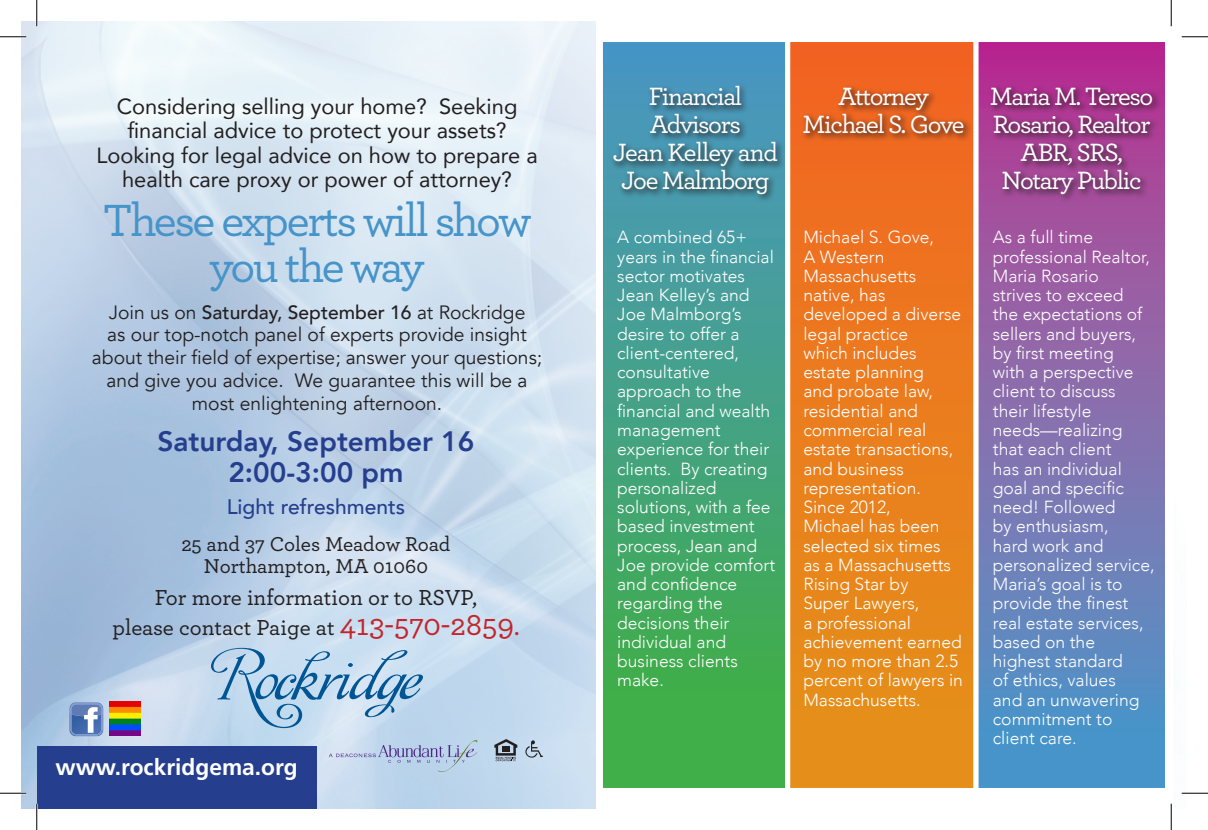
<style>
.page{position:relative;width:1208px;height:830px;background:#fff}
.page>*{position:absolute;margin:0;border:0;box-sizing:border-box;transform-origin:0 0}
.t1{font:500 47.25px/45.5px "Archer";letter-spacing:-.05em;color:#4694c9;text-align:center}
.t2{font:800 28px "Avenir";color:#253f8e}
.t3{font:500 26.25px/28px "Archer";letter-spacing:-.05em;color:#fff}
.t4{font:500 22.75px "Archer";color:#231f20}
.t5{font:700 22.75px "Frutiger";color:#fff}
.t6{font:21.88px/24.5px "Avenir";color:#231f20;text-align:center}
.t7{font:500 21px "Archer";color:#231f20}
.t8{font:500 21px "Avenir";color:#253f8e}
.t9{font:19.25px/22.8px "Avenir";color:#231f20;text-align:center}
.t10{font:300 17.5px/19.2px "Avenir";color:#fff}
.s1{font-weight:500}
.s2{font-size:31.5px;color:#c3262c}
.s3{font-size:26.25px;color:#c3262c}
</style>
<div class="page">
<img style="left:21px;top:21px;width:575px;height:787px">
<svg style="left:600px;top:39px;width:192px;height:751px;background:#48a67c"></svg>
<div style="left:610px;top:82px;width:176px;height:121px;background:#231f20;opacity:.6"></div>
<div style="left:787px;top:39px;width:192px;height:751px;background:linear-gradient(to bottom,#f26322,#e49319)"></div>
<div style="left:785px;top:37px;width:197px;height:756px;border:5px solid #fff"></div>
<svg style="left:70px;top:702px;width:33px;height:34px"></svg>
<svg style="left:494px;top:739px;width:23px;height:22px"></svg>
<svg style="left:525px;top:740px;width:18px;height:17px"></svg>
<svg style="left:329px;top:740px;width:148px;height:32px;background:#b8cae3"></svg>
<svg style="left:211px;top:647px;width:212px;height:81px;background:#a8c7e1"></svg>
<div style="left:37px;top:746px;width:279px;height:62px;background:#253f8e"></div>
<img style="left:109px;top:701px;width:32px;height:34px">
<div style="left:800px;top:85px;width:172px;height:58px;background:#231f20;opacity:.6"></div>
<svg style="left:979px;top:43px;width:185px;height:744px;background:#7c71b1"></svg>
<div style="left:973px;top:37px;width:197px;height:756px;border:5px solid #fff"></div>
<div style="left:987px;top:85px;width:174px;height:118px;background:#231f20;opacity:.6"></div>
<hr style="left:0;top:36px;width:26px;height:2px;background:#fff">
<hr style="left:0;top:792px;width:26px;height:2px;background:#fff">
<hr style="left:36px;top:0;width:2px;height:26px;background:#fff">
<hr style="left:36px;top:803px;width:2px;height:27px;background:#fff">
<svg style="left:0;top:36px;width:26px;height:1px"></svg>
<svg style="left:1181px;top:36px;width:27px;height:1px"></svg>
<svg style="left:0;top:792px;width:26px;height:1px"></svg>
<svg style="left:1181px;top:792px;width:27px;height:1px"></svg>
<svg style="left:36px;top:0;width:1px;height:26px"></svg>
<svg style="left:36px;top:803px;width:1px;height:27px"></svg>
<svg style="left:1170px;top:0;width:1px;height:26px"></svg>
<svg style="left:1170px;top:803px;width:1px;height:27px"></svg>
<p class="t6" style="left:96px;top:93px;width:443px">Considering selling your home? Seeking financial advice to protect your assets?<br>Looking for legal advice on how to prepare a health care proxy or power of attorney?</p>
<p class="t1" style="left:103px;top:195px;width:430px">These experts will show you the way</p>
<p class="t9" style="left:92px;top:301px;width:452px">Join us on <span class="s1">Saturday, September 16</span> at Rockridge<br>as our top-notch panel of experts provide insight about their field of expertise; answer your questions; and give you advice. We guarantee this will be a most enlightening afternoon.</p>
<p class="t2" style="left:157px;top:419px;width:318px">Saturday, September 16</p>
<p class="t2" style="left:228px;top:451px;width:177px">2:00-3:00 pm</p>
<p class="t8" style="left:227px;top:488px;width:180px">Light refreshments</p>
<p class="t7" style="left:181px;top:528px;width:271px">25 and 37 Coles Meadow Road</p>
<p class="t7" style="left:204px;top:551px;width:225px">Northampton, MA 01060</p>
<p class="t4" style="left:155px;top:581px;width:324px">For more information or to RSVP,</p>
<p class="t4" style="left:112px;top:610px;width:408px">please contact Paige at <span class="s2">413-570-2859</span><span class="s3">.</span></p>
<p class="t5" style="left:55px;top:753px;width:244px">www.rockridgema.org</p>
<p class="t3" style="left:648px;top:81px;width:95px">Financial</p>
<p class="t3" style="left:650px;top:109px;width:92px">Advisors</p>
<p class="t3" style="left:613px;top:137px;width:166px">Jean Kelley and</p>
<p class="t3" style="left:621px;top:165px;width:150px">Joe Malmborg</p>
<p class="t10" style="left:617px;top:228px;width:159px">A combined 65+ years in the financial sector motivates<br>Jean Kelley’s and<br>Joe Malmborg’s desire to offer a client-centered, consultative approach to the financial and wealth management experience for their clients. By creating personalized solutions, with a fee based investment process, Jean and<br>Joe provide comfort and confidence regarding the decisions their individual and business clients make.</p>
<p class="t3" style="left:838px;top:81px;width:92px">Attorney</p>
<p class="t3" style="left:802px;top:109px;width:163px">Michael S. Gove</p>
<p class="t10" style="left:803px;top:228px;width:161px">Michael S. Gove,<br>A Western<br>Massachusetts native, has developed a diverse legal practice<br>which includes estate planning<br>and probate law, residential and commercial real estate transactions, and business representation.<br>Since 2012,<br>Michael has been selected six times<br>as a Massachusetts<br>Rising Star by<br>Super Lawyers,<br>a professional achievement earned by no more than 2.5 percent of lawyers in<br>Massachusetts.</p>
<p class="t3" style="left:990px;top:81px;width:165px">Maria M. Tereso<br>Rosario, Realtor</p>
<p class="t3" style="left:1020px;top:137px;width:104px">ABR, SRS,</p>
<p class="t3" style="left:1001px;top:165px;width:141px">Notary Public</p>
<p class="t10" style="left:992px;top:228px;width:158px">As a full time professional Realtor,<br>Maria Rosario</p>
<p class="t10" style="left:992px;top:285px;width:163px">strives to exceed<br>the expectations of sellers and buyers, by first meeting<br>with a perspective client to discuss their lifestyle needs—realizing that each client<br>has an individual goal and specific need! Followed<br>by enthusiasm,<br>hard work and personalized service,<br>Maria’s goal is to provide the finest real estate services, based on the highest standard<br>of ethics, values<br>and an unwavering commitment to client care.</p>
</div>
